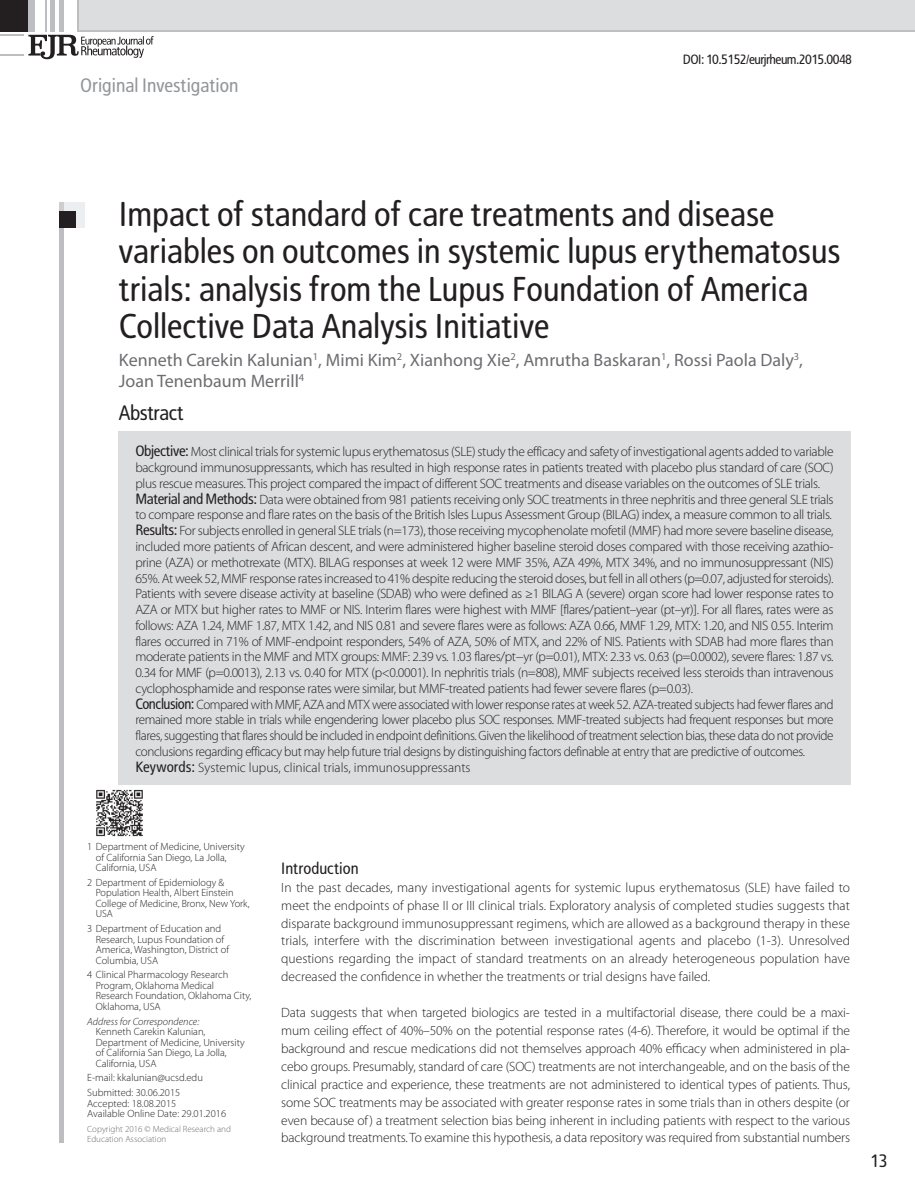
<style>
.page{position:relative;width:915px;height:1191px;background:#fff}
.page>*{position:absolute;margin:0;border:0;box-sizing:border-box;transform-origin:0 0}
.t1{font:34.5px/37.5px "Rotokas";color:#231f20}
.t2{font:21px "Rotokas";letter-spacing:-.02em;color:#231f20}
.t3{font:19.5px "Rotokas";color:#939598}
.t4{font:18px/21.6px "Myriad Pro";color:#6c6d70}
.t5{font:18px "Rotokas";color:#231f20}
.t6{font:16.5px "Rotokas";color:#231f20}
.t7{font:300 13.5px/15.8px "Myriad Pro";letter-spacing:-.025em;color:#231f20;text-align:justify}
.t8{font:300 13.5px "Myriad Pro";color:#231f20}
.t9{font:13.5px "Rotokas";letter-spacing:-.04em;color:#231f20}
.t10{font:300 10.5px/10.5px "Myriad Pro";color:#231f20}
.t11{font:italic 300 10.5px "Myriad Pro";color:#231f20}
.t12{font:300 9px/10.5px "Myriad Pro";color:#6c6d70}
.s1{font-family:"Rotokas";font-weight:400;font-size:15px}
</style>
<div class="page">
<img style="left:96px;top:789px;width:47px;height:48px">
<div style="left:118px;top:431px;width:732px;height:353px;background:#dcdddf"></div>
<div style="left:78px;top:0;width:836px;height:31px;background:#dcdddf"></div>
<hr style="left:78px;top:0;width:1px;height:31px;background:#bdbec1">
<div style="left:0;top:0;width:31px;height:31px;background:#231f20"></div>
<div style="left:28px;top:0;width:7px;height:31px;background:#bdbec1"></div>
<hr style="left:45px;top:0;width:2px;height:31px;background:#bdbec1">
<div style="left:50px;top:0;width:5px;height:31px;background:#bdbec1"></div>
<div style="left:59px;top:0;width:5px;height:31px;background:#bdbec1"></div>
<svg style="left:0;top:35px;width:154px;height:24px"></svg>
<div style="left:59px;top:202px;width:5px;height:940px;background:#bdbec1"></div>
<svg style="left:59px;top:202px;width:26px;height:26px"></svg>
<div style="left:59px;top:211px;width:17px;height:17px;background:#231f20"></div>
<p class="t3" style="left:80px;top:73px;width:160px">Original Investigation</p>
<p class="t9" style="left:682px;top:51px;width:170px">DOI: 10.5152/eurjrheum.2015.0048</p>
<p class="t1" style="left:119px;top:194px;width:722px">Impact of standard of care treatments and disease variables on outcomes in systemic lupus erythematosus trials: analysis from the Lupus Foundation of America Collective Data Analysis Initiative</p>
<p class="t4" style="left:119px;top:348px;width:685px">Kenneth Carekin Kalunian<sup>1</sup>, Mimi Kim<sup>2</sup>, Xianhong Xie<sup>2</sup>, Amrutha Baskaran<sup>1</sup>, Rossi Paola Daly<sup>3</sup>,<br>Joan Tenenbaum Merrill<sup>4</sup></p>
<p class="t2" style="left:119px;top:399px;width:66px">Abstract</p>
<p class="t7" style="left:135px;top:444px;width:699px"><span class="s1">Objective:</span> Most clinical trials for systemic lupus erythematosus (SLE) study the efficacy and safety of investigational agents added to variable background immunosuppressants, which has resulted in high response rates in patients treated with placebo plus standard of care (SOC) plus rescue measures. This project compared the impact of different SOC treatments and disease variables on the outcomes of SLE trials.</p>
<p class="t7" style="left:135px;top:491px;width:699px"><span class="s1">Material and Methods:</span> Data were obtained from 981 patients receiving only SOC treatments in three nephritis and three general SLE trials to compare response and flare rates on the basis of the British Isles Lupus Assessment Group (BILAG) index, a measure common to all trials.</p>
<p class="t7" style="left:135px;top:523px;width:699px"><span class="s1">Results:</span> For subjects enrolled in general SLE trials (n=173), those receiving mycophenolate mofetil (MMF) had more severe baseline disease, included more patients of African descent, and were administered higher baseline steroid doses compared with those receiving azathio&shy;prine (AZA) or methotrexate (MTX). BILAG responses at week 12 were MMF 35%, AZA 49%, MTX 34%, and no immunosuppressant (NIS)<br>65%. At week 52, MMF response rates increased to 41% despite reducing the steroid doses, but fell in all others (p=0.07, adjusted for steroids).<br>Patients with severe disease activity at baseline (SDAB) who were defined as ≥1 BILAG A (severe) organ score had lower response rates to AZA or MTX but higher rates to MMF or NIS. Interim flares were highest with MMF [flares/patient–year (pt–yr)]. For all flares, rates were as follows: AZA 1.24, MMF 1.87, MTX 1.42, and NIS 0.81 and severe flares were as follows: AZA 0.66, MMF 1.29, MTX: 1.20, and NIS 0.55. Interim flares occurred in 71% of MMF-endpoint responders, 54% of AZA, 50% of MTX, and 22% of NIS. Patients with SDAB had more flares than moderate patients in the MMF and MTX groups: MMF: 2.39 vs. 1.03 flares/pt−yr (p=0.01), MTX: 2.33 vs. 0.63 (p=0.0002), severe flares: 1.87 vs.<br>0.34 for MMF (p=0.0013), 2.13 vs. 0.40 for MTX (p&lt;0.0001). In nephritis trials (n=808), MMF subjects received less steroids than intravenous cyclophosphamide and response rates were similar, but MMF-treated patients had fewer severe flares (p=0.03).</p>
<p class="t7" style="left:135px;top:696px;width:699px"><span class="s1">Conclusion:</span> Compared with MMF, AZA and MTX were associated with lower response rates at week 52. AZA-treated subjects had fewer flares and remained more stable in trials while engendering lower placebo plus SOC responses. MMF-treated subjects had frequent responses but more flares, suggesting that flares should be included in endpoint definitions. Given the likelihood of treatment selection bias, these data do not provide conclusions regarding efficacy but may help future trial designs by distinguishing factors definable at entry that are predictive of outcomes.</p>
<p class="t8" style="left:135px;top:759px;width:336px"><span class="s1">Keywords:</span> Systemic lupus, clinical trials, immunosuppressants</p>
<p class="t10" style="left:96px;top:841px;width:150px;text-indent:-9px">1 Department of Medicine, University of California San Diego, La Jolla,<br>California, USA</p>
<p class="t10" style="left:96px;top:877px;width:155px;text-indent:-9px">2 Department of Epidemiology &amp;<br>Population Health, Albert Einstein<br>College of Medicine, Bronx, New York,<br>USA</p>
<p class="t10" style="left:96px;top:923px;width:135px;text-indent:-9px">3 Department of Education and<br>Research, Lupus Foundation of<br>America, Washington, District of<br>Columbia, USA</p>
<p class="t10" style="left:96px;top:969px;width:157px;text-indent:-9px">4 Clinical Pharmacology Research<br>Program, Oklahoma Medical<br>Research Foundation, Oklahoma City,<br>Oklahoma, USA</p>
<p class="t11" style="left:87px;top:1014px;width:114px">Address for Correspondence:</p>
<p class="t10" style="left:96px;top:1026px;width:150px">Kenneth Carekin Kalunian,<br>Department of Medicine, University of California San Diego, La Jolla,<br>California, USA</p>
<p class="t10" style="left:87px;top:1072px;width:117px">E-mail: kkalunian@ucsd.edu</p>
<p class="t10" style="left:87px;top:1087px;width:95px">Submitted: 30.06.2015</p>
<p class="t10" style="left:87px;top:1097px;width:91px">Accepted: 18.08.2015</p>
<p class="t10" style="left:87px;top:1108px;width:140px">Available Online Date: 29.01.2016</p>
<p class="t12" style="left:87px;top:1123px;width:145px">Copyright 2016 © Medical Research and<br>Education Association</p>
<p class="t6" style="left:281px;top:858px;width:79px">Introduction</p>
<p class="t7" style="left:281px;top:878px;width:570px;line-height:17.9px">In the past decades, many investigational agents for systemic lupus erythematosus (SLE) have failed to meet the endpoints of phase II or III clinical trials. Exploratory analysis of completed studies suggests that disparate background immunosuppressant regimens, which are allowed as a background therapy in these trials, interfere with the discrimination between investigational agents and placebo (1-3). Unresolved questions regarding the impact of standard treatments on an already heterogeneous population have decreased the confidence in whether the treatments or trial designs have failed.</p>
<p class="t7" style="left:281px;top:1003px;width:570px;line-height:17.9px">Data suggests that when targeted biologics are tested in a multifactorial disease, there could be a maxi&shy;mum ceiling effect of 40%–50% on the potential response rates (4-6). Therefore, it would be optimal if the background and rescue medications did not themselves approach 40% efficacy when administered in pla&shy;cebo groups. Presumably, standard of care (SOC) treatments are not interchangeable, and on the basis of the clinical practice and experience, these treatments are not administered to identical types of patients. Thus, some SOC treatments may be associated with greater response rates in some trials than in others despite (or even because of ) a treatment selection bias being inherent in including patients with respect to the various background treatments. To examine this hypothesis, a data repository was required from substantial numbers</p>
<p class="t5" style="left:869px;top:1150px;width:19px">13</p>
</div>
